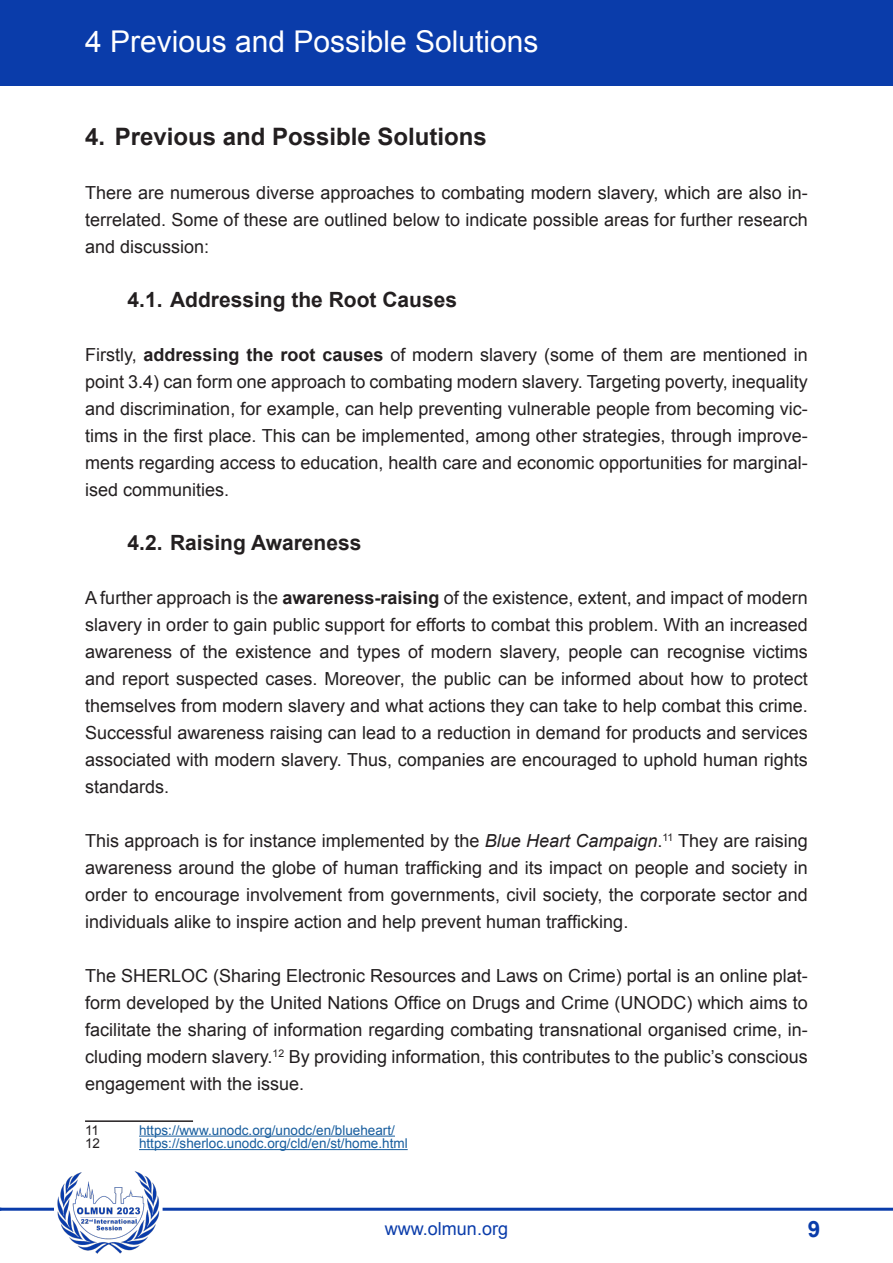
<style>
.page{position:relative;width:893px;height:1263px;background:#fff}
.page>*{position:absolute;margin:0;border:0;box-sizing:border-box;transform-origin:0 0}
.t1{font:30px "Arial";color:#fff}
.t2{font:700 24px "Arial";color:#231f20}
.t3{font:700 22.5px "Arial";color:#0a3caa}
.t4{font:700 21px "Arial";color:#231f20}
.Body{font:18px/27px "Arial";color:#231f20;text-align:justify}
.t5{font:18px "Arial";color:#0a3caa}
.Footnotes{font:13.5px "Arial";color:#175d9e}
.Footnotes-2{font:13.5px "Arial";color:#231f20}
.s1{font-weight:700}
.s2{font-style:italic}
</style>
<div class="page">
<hr style="left:0;top:1208px;width:54px;height:3px;background:#0a3caa">
<hr style="left:163px;top:1208px;width:730px;height:3px;background:#0a3caa">
<div style="left:0;top:0;width:893px;height:85px;background:#0a3caa"></div>
<hr style="left:85px;top:1120px;width:108px;height:2px;background:#231f20">
<hr style="left:139px;top:1135px;width:256px;height:1px;background:#175d9e">
<hr style="left:139px;top:1149px;width:269px;height:1px;background:#175d9e">
<img style="left:57px;top:1171px;width:103px;height:83px">
<p class="t1" style="left:85px;top:21px;width:455px">4 Previous and Possible Solutions</p>
<p class="t2" style="left:85px;top:121px;width:403px">4. Previous and Possible Solutions</p>
<p class="Body" style="left:85px;top:179px;width:724px">There are numerous diverse approaches to combating modern slavery, which are also in&shy;terrelated. Some of these are outlined below to indicate possible areas for further research and discussion:</p>
<p class="t4" style="left:128px;top:286px;width:331px">4.1. Addressing the Root Causes</p>
<p class="Body" style="left:85px;top:341px;width:724px">Firstly, <span class="s1">addressing the root causes</span> of modern slavery (some of them are mentioned in point 3.4) can form one approach to combating modern slavery. Targeting poverty, inequality and discrimination, for example, can help preventing vulnerable people from becoming vic&shy;tims in the first place. This can be implemented, among other strategies, through improve&shy;ments regarding access to education, health care and economic opportunities for marginal&shy;ised communities.</p>
<p class="t4" style="left:128px;top:529px;width:235px">4.2. Raising Awareness</p>
<p class="Body" style="left:85px;top:584px;width:724px">A further approach is the <span class="s1">awareness-raising</span> of the existence, extent, and impact of modern slavery in order to gain public support for efforts to combat this problem. With an increased awareness of the existence and types of modern slavery, people can recognise victims and report suspected cases. Moreover, the public can be informed about how to protect themselves from modern slavery and what actions they can take to help combat this crime.<br>Successful awareness raising can lead to a reduction in demand for products and services associated with modern slavery. Thus, companies are encouraged to uphold human rights standards.</p>
<p class="Body" style="left:85px;top:827px;width:724px">This approach is for instance implemented by the <span class="s2">Blue Heart Campaign</span>.<sup>11</sup> They are raising awareness around the globe of human trafficking and its impact on people and society in order to encourage involvement from governments, civil society, the corporate sector and individuals alike to inspire action and help prevent human trafficking.</p>
<p class="Body" style="left:85px;top:962px;width:724px">The SHERLOC (Sharing Electronic Resources and Laws on Crime) portal is an online plat&shy;form developed by the United Nations Office on Drugs and Crime (UNODC) which aims to facilitate the sharing of information regarding combating transnational organised crime, in&shy;cluding modern slavery.<sup>12</sup> By providing information, this contributes to the public’s conscious engagement with the issue.</p>
<p class="Footnotes-2" style="left:85px;top:1121px;width:16px">11</p>
<p class="Footnotes" style="left:139px;top:1121px;width:257px">https://www.unodc.org/unodc/en/blueheart/</p>
<p class="Footnotes-2" style="left:85px;top:1134px;width:17px">12</p>
<p class="Footnotes" style="left:139px;top:1134px;width:270px">https://sherloc.unodc.org/cld/en/st/home.html</p>
<p class="t5" style="left:385px;top:1216px;width:125px">www.olmun.org</p>
<p class="t3" style="left:808px;top:1214px;width:14px">9</p>
</div>
